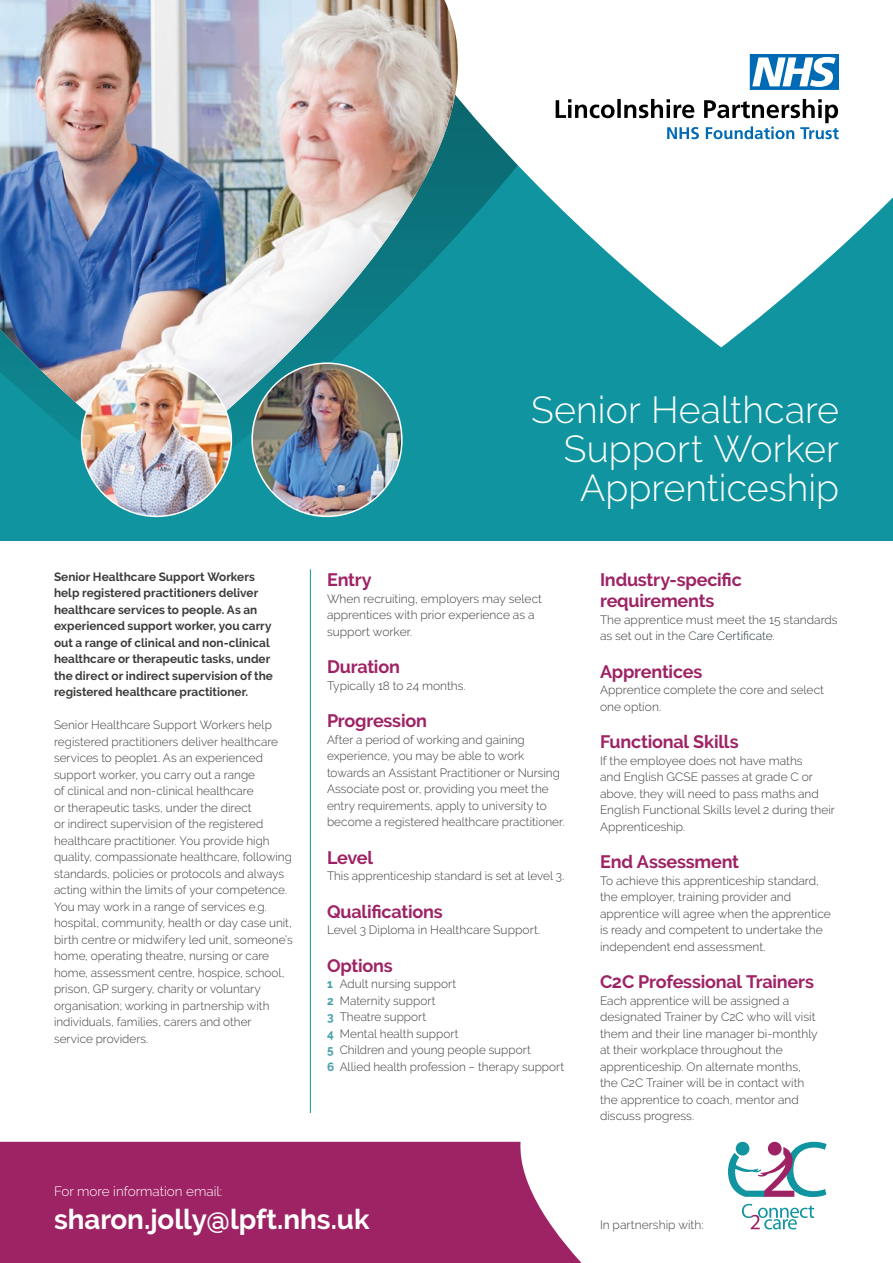
<style>
.page{position:relative;width:893px;height:1263px;background:#fff}
.page>*{position:absolute;margin:0;border:0;box-sizing:border-box;transform-origin:0 0}
.t1{font:300 37.5px/39px "Raleway";color:#fff;text-align:right}
.t2{font:700 27.75px "Raleway";color:#fff}
.t3{font:700 18px/21px "Raleway";letter-spacing:-.01em;color:#9e2365}
.t4{font:300 13.5px "Raleway";color:#fff}
.t5{font:300 12px/16.5px "Raleway";letter-spacing:.005em;color:#3c3c3b}
.t6{font:700 12px/16.5px "Raleway";letter-spacing:.005em;color:#3c3c3b}
.s1{font-weight:700;color:#429ea8}
.s2{color:#25343b}
</style>
<div class="page">
<div style="left:0;top:0;width:893px;height:540px;background:#10949f"></div>
<hr style="left:310px;top:569px;width:1px;height:544px;background:#10949f">
<svg style="left:0;top:1142px;width:582px;height:121px;background:#a4326f"></svg>
<svg style="left:487px;top:0;width:406px;height:347px;fill:#fff"></svg>
<svg style="left:742px;top:1204px;width:72px;height:25px"></svg>
<svg style="left:728px;top:1142px;width:98px;height:55px"></svg>
<svg style="left:460px;top:0;width:27px;height:232px;background:#85b8bc"></svg>
<img style="left:0;top:0;width:460px;height:453px">
<img style="left:252px;top:363px;width:150px;height:153px">
<img style="left:82px;top:363px;width:149px;height:153px">
<svg style="left:556px;top:99px;width:283px;height:40px;background:#c0c8cd"></svg>
<svg style="left:750px;top:54px;width:89px;height:36px;background:#76aed6"></svg>
<p class="t6" style="left:54px;top:568px;width:220px">Senior Healthcare Support Workers help registered practitioners deliver healthcare services to people. As an experienced support worker, you carry out a range of clinical and non-clinical healthcare or therapeutic tasks, under the direct or indirect supervision of the registered healthcare practitioner.</p>
<p class="t5" style="left:54px;top:717px;width:240px">Senior Healthcare Support Workers help registered practitioners deliver healthcare services to people1. As an experienced support worker, you carry out a range<br>of clinical and non-clinical healthcare<br>or therapeutic tasks, under the direct<br>or indirect supervision of the registered healthcare practitioner. You provide high quality, compassionate healthcare, following standards, policies or protocols and always acting within the limits of your competence.<br>You may work in a range of services e.g. hospital, community, health or day case unit, birth centre or midwifery led unit, someone’s home, operating theatre, nursing or care home, assessment centre, hospice, school, prison, GP surgery, charity or voluntary organisation; working in partnership with individuals, families, carers and other service providers.</p>
<h1 class="t1" style="left:531px;top:390px;width:309px">Senior Healthcare<br>Support Worker<br>Apprenticeship</h1>
<h3 class="t3" style="left:327px;top:569px;width:46px">Entry</h3>
<p class="t5" style="left:327px;top:590px;width:217px">When recruiting, employers may select apprentices with prior experience as a support worker.</p>
<h3 class="t3" style="left:327px;top:656px;width:74px">Duration</h3>
<p class="t5" style="left:327px;top:677px;width:140px">Typically 18 to 24 months.</p>
<h3 class="t3" style="left:327px;top:710px;width:102px">Progression</h3>
<p class="t5" style="left:327px;top:731px;width:239px">After a period of working and gaining experience, you may be able to work towards an Assistant Practitioner or Nursing Associate post or, providing you meet the entry requirements, apply to university to become a registered healthcare practitioner.</p>
<h3 class="t3" style="left:327px;top:847px;width:48px">Level</h3>
<p class="t5" style="left:327px;top:868px;width:239px">This apprenticeship standard is set at level 3.</p>
<h3 class="t3" style="left:327px;top:901px;width:117px">Qualifications</h3>
<p class="t5" style="left:327px;top:922px;width:215px">Level 3 Diploma in Healthcare Support.</p>
<h3 class="t3" style="left:327px;top:955px;width:67px">Options</h3>
<p class="t5" style="left:327px;top:976px;width:239px"><span class="s1">1</span> Adult nursing support<br><span class="s1">2</span> Maternity support<br><span class="s1">3</span> Theatre support<br><span class="s1">4</span> Mental health support<br><span class="s1">5</span> Children and young people support<br><span class="s1">6</span> Allied health profession – therapy support</p>
<h3 class="t3" style="left:600px;top:569px;width:143px">Industry-specific requirements</h3>
<p class="t5" style="left:600px;top:611px;width:239px">The apprentice must meet the 15 standards as set out in the C<span class="s2">are Certificate</span>.</p>
<h3 class="t3" style="left:600px;top:661px;width:104px">Apprentices</h3>
<p class="t5" style="left:600px;top:682px;width:226px">Apprentice complete the core and select one option.</p>
<h3 class="t3" style="left:600px;top:731px;width:140px">Functional Skills</h3>
<p class="t5" style="left:600px;top:752px;width:236px">If the employee does not have maths<br>and English GCSE passes at grade C or above, they will need to pass maths and English Functional Skills level 2 during their Apprenticeship.</p>
<h3 class="t3" style="left:600px;top:851px;width:141px">End Assessment</h3>
<p class="t5" style="left:600px;top:872px;width:232px">To achieve this apprenticeship standard, the employer, training provider and apprentice will agree when the apprentice is ready and competent to undertake the independent end assessment.</p>
<h3 class="t3" style="left:600px;top:971px;width:215px">C2C Professional Trainers</h3>
<p class="t5" style="left:600px;top:992px;width:219px">Each apprentice will be assigned a designated Trainer by C2C who will visit them and their line manager bi-monthly at their workplace throughout the apprenticeship. On alternate months, the C2C Trainer will be in contact with the apprentice to coach, mentor and discuss progress.</p>
<p class="t4" style="left:54px;top:1183px;width:170px">For more information email:</p>
<h2 class="t2" style="left:54px;top:1204px;width:317px">sharon.jolly@lpft.nhs.uk</h2>
<p class="t5" style="left:600px;top:1217px;width:105px">In partnership with:</p>
</div>
